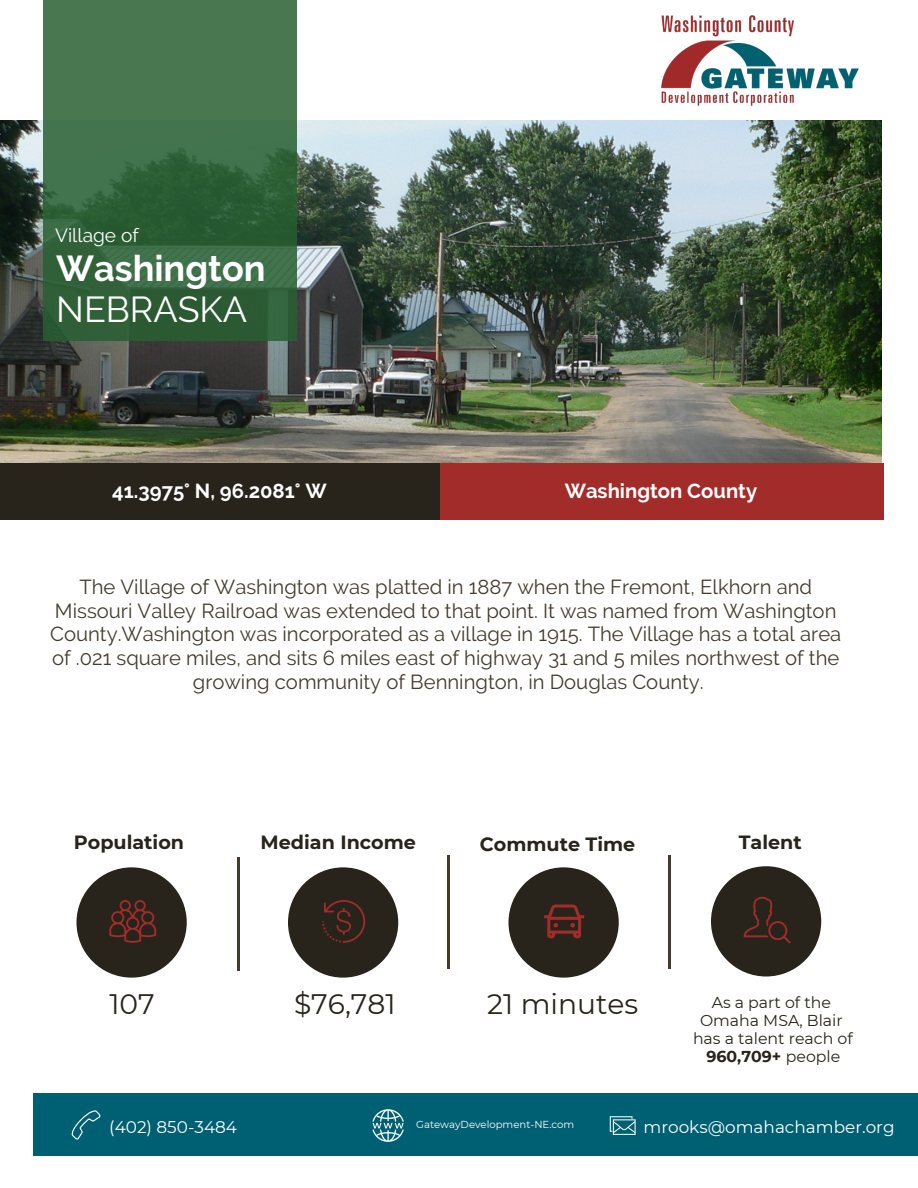
<style>
.page{position:relative;width:918px;height:1188px;background:#fff}
.page>*{position:absolute;margin:0;border:0;box-sizing:border-box;transform-origin:0 0}
.t1{font:700 36px "Raleway";color:#fff}
.t2{font:36px "Raleway";color:#fff}
.t3{font:28.2px "Montserrat";color:#28241b}
.t4{font:20.25px/23.7px "Raleway";color:#433b2d;text-align:center}
.t5{font:700 20.25px "Raleway";color:#fff}
.t6{font:700 19.2px "Montserrat";color:#28241b}
.t7{font:19.2px "Raleway";color:#fff}
.t8{font:16.8px "Montserrat";color:#fff}
.t9{font:15.75px/18px "Montserrat";color:#28241b;text-align:center}
.t10{font:10.2px "Montserrat";color:#fff}
.s1{font-weight:700}
</style>
<div class="page">
<img style="left:0;top:120px;width:882px;height:343px">
<div style="left:711px;top:866px;width:110px;height:110px;background:#28241b;border-radius:50%"></div>
<div style="left:509px;top:867px;width:110px;height:111px;background:#28241b;border-radius:50%"></div>
<div style="left:77px;top:867px;width:110px;height:111px;background:#28241b;border-radius:50%"></div>
<div style="left:288px;top:867px;width:110px;height:111px;background:#28241b;border-radius:50%"></div>
<div style="left:44px;top:0;width:253px;height:341px;background:#275f31;opacity:.85"></div>
<div style="left:0;top:463px;width:441px;height:57px;background:#28241b"></div>
<div style="left:440px;top:463px;width:443px;height:57px;background:#a22c2a"></div>
<div style="left:34px;top:1093px;width:884px;height:63px;background:#006073"></div>
<svg style="left:373px;top:1109px;width:31px;height:33px"></svg>
<svg style="left:72px;top:1110px;width:29px;height:30px"></svg>
<svg style="left:610px;top:1116px;width:26px;height:19px"></svg>
<hr style="left:237px;top:857px;width:3px;height:114px;background:#433b2d">
<hr style="left:668px;top:855px;width:3px;height:114px;background:#433b2d">
<hr style="left:448px;top:855px;width:2px;height:114px;background:#433b2d">
<img style="left:661px;top:15px;width:198px;height:91px">
<svg style="left:109px;top:900px;width:47px;height:43px"></svg>
<svg style="left:322px;top:900px;width:43px;height:43px"></svg>
<svg style="left:544px;top:904px;width:40px;height:34px"></svg>
<svg style="left:744px;top:897px;width:47px;height:47px"></svg>
<p class="t7" style="left:55px;top:224px;width:85px">Village of</p>
<h1 class="t1" style="left:56px;top:248px;width:211px">Washington</h1>
<h1 class="t2" style="left:56px;top:288px;width:192px">NEBRASKA</h1>
<p class="t5" style="left:112px;top:480px;width:216px">41.3975° N, 96.2081° W</p>
<p class="t5" style="left:565px;top:480px;width:194px">Washington County</p>
<p class="t4" style="left:50px;top:575px;width:793px">The Village of Washington was platted in 1887 when the Fremont, Elkhorn and Missouri Valley Railroad was extended to that point. It was named from Washington County.Washington was incorporated as a village in 1915. The Village has a total area of .021 square miles, and sits 6 miles east of highway 31 and 5 miles northwest of the growing community of Bennington, in Douglas County.</p>
<p class="t6" style="left:74px;top:829px;width:112px">Population</p>
<h2 class="t3" style="left:110px;top:984px;width:47px">107</h2>
<p class="t6" style="left:261px;top:829px;width:157px">Median Income</p>
<h2 class="t3" style="left:294px;top:984px;width:103px">$76,781</h2>
<p class="t6" style="left:480px;top:830px;width:157px">Commute Time</p>
<h2 class="t3" style="left:487px;top:984px;width:153px">21 minutes</h2>
<p class="t6" style="left:739px;top:829px;width:64px">Talent</p>
<p class="t9" style="left:693px;top:993px;width:161px">As a part of the<br>Omaha MSA, Blair has a talent reach of<br><span class="s1">960,709+</span> people</p>
<p class="t8" style="left:109px;top:1115px;width:129px">(402) 850-3484</p>
<p class="t8" style="left:644px;top:1115px;width:253px">mrooks@omahachamber.org</p>
<p class="t10" style="left:416px;top:1118px;width:160px">GatewayDevelopment-NE.com</p>
</div>
